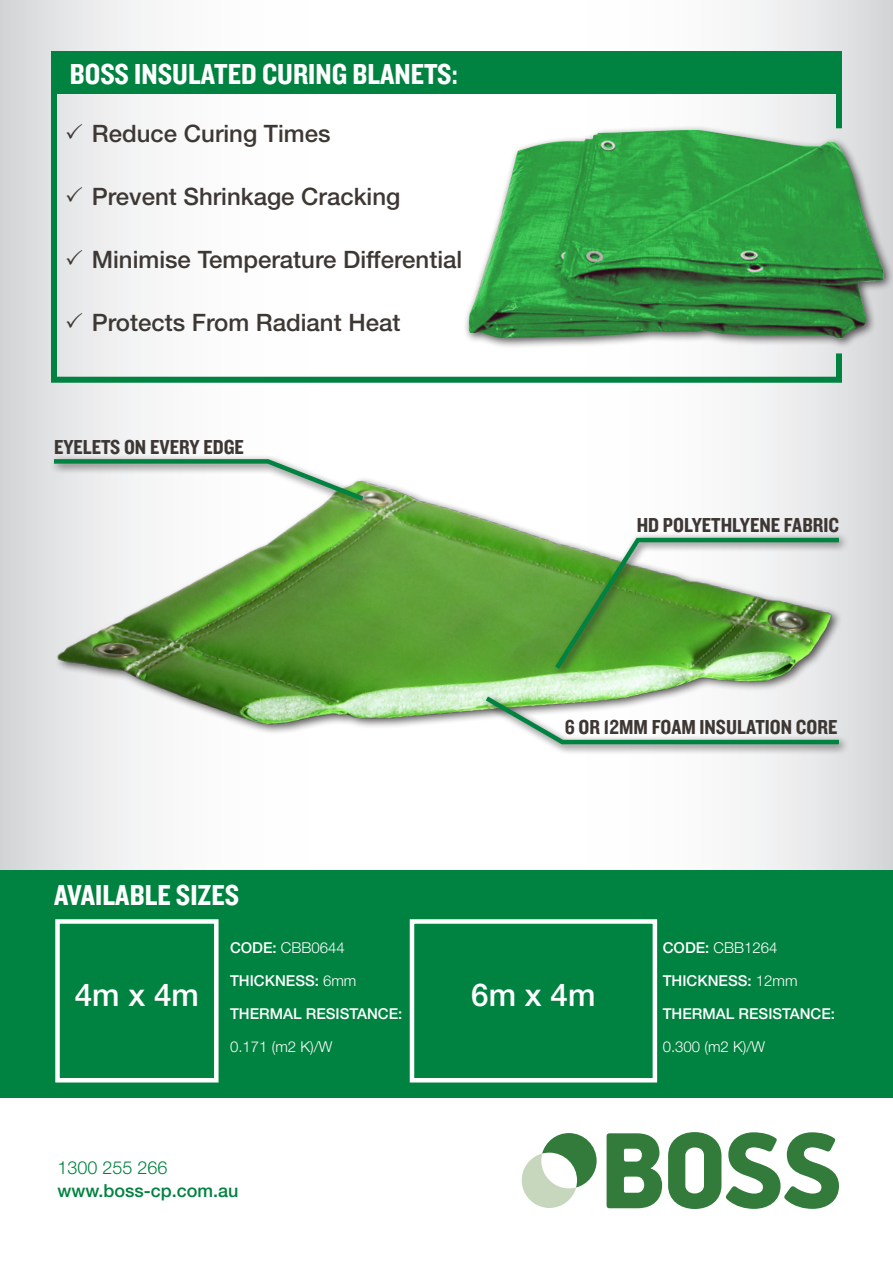
<style>
.page{position:relative;width:893px;height:1263px;background:#fff}
.page>*{position:absolute;margin:0;border:0;box-sizing:border-box;transform-origin:0 0}
.t1{font:500 31.5px "Helvetica Neue LT Std";color:#fff}
.t2{font:30px "Knockout HTF50 Welterweight";color:#fff}
.t3{font:500 24px "Helvetica Neue LT Std";color:#3e3835}
.t4{font:21px "Knockout HTF50 Welterweight";color:#3e3835}
.t5{font:500 18px "Helvetica Neue LT Std";color:#008240}
.t6{font:300 18px "Helvetica Neue LT Std";color:#008240}
.t7{font:500 15px "Helvetica Neue LT Std";color:#fff}
.t8{font:300 15px "Helvetica Neue LT Std";color:#fff}
.s1{font-weight:500}
.s2{font-weight:300}
</style>
<div class="page">
<div style="left:0;top:870px;width:893px;height:228px;background:#008240"></div>
<svg style="left:745px;top:0;width:148px;height:870px"></svg>
<svg style="left:0;top:0;width:149px;height:870px;background:#dedfe1"></svg>
<svg style="left:607px;top:1133px;width:55px;height:75px"></svg>
<svg style="left:668px;top:1132px;width:171px;height:77px"></svg>
<svg style="left:522px;top:1133px;width:75px;height:75px"></svg>
<img style="left:745px;top:74px;width:148px;height:320px">
<svg style="left:48px;top:48px;width:797px;height:338px"></svg>
<img style="left:54px;top:432px;width:784px;height:320px">
<div style="left:49px;top:454px;width:325px;height:57px;background:#231f20;opacity:.75"></div>
<svg style="left:49px;top:457px;width:319px;height:47px"></svg>
<div style="left:551px;top:533px;width:299px;height:146px;background:#231f20;opacity:.75"></div>
<img style="left:551px;top:536px;width:292px;height:138px">
<div style="left:482px;top:692px;width:368px;height:63px;background:#231f20;opacity:.75"></div>
<svg style="left:481px;top:692px;width:362px;height:54px"></svg>
<div style="left:55px;top:919px;width:164px;height:163px;border:4px solid #fff"></div>
<div style="left:410px;top:919px;width:247px;height:163px;border:4px solid #fff"></div>
<p class="t2" style="left:70px;top:58px;width:390px">BOSS INSULATED CURING BLANETS:</p>
<p class="t3" style="left:65px;top:119px;width:267px">✓ Reduce Curing Times</p>
<p class="t3" style="left:65px;top:182px;width:337px">✓ Prevent Shrinkage Cracking</p>
<p class="t3" style="left:65px;top:245px;width:399px">✓ Minimise Temperature Differential</p>
<p class="t3" style="left:65px;top:308px;width:337px">✓ Protects From Radiant Heat</p>
<p class="t4" style="left:54px;top:436px;width:191px">EYELETS ON EVERY EDGE</p>
<p class="t2" style="left:54px;top:879px;width:187px">AVAILABLE SIZES</p>
<p class="t4" style="left:637px;top:514px;width:204px">HD POLYETHLYENE FABRIC</p>
<p class="t4" style="left:565px;top:716px;width:274px">6 OR 12MM FOAM INSULATION CORE</p>
<p class="t8" style="left:230px;top:938px;width:116px"><span class="s1">CODE:</span> CBB0644</p>
<p class="t7" style="left:230px;top:971px;width:128px">THICKNESS: <span class="s2">6mm</span></p>
<p class="t7" style="left:230px;top:1004px;width:174px">THERMAL RESISTANCE:</p>
<p class="t8" style="left:230px;top:1037px;width:104px">0.171 (m2 K)/W</p>
<p class="t1" style="left:75px;top:976px;width:126px">4m x 4m</p>
<p class="t1" style="left:471px;top:976px;width:126px">6m x 4m</p>
<p class="t6" style="left:57px;top:1156px;width:112px">1300 255 266</p>
<p class="t5" style="left:57px;top:1179px;width:183px">www.boss-cp.com.au</p>
<p class="t8" style="left:663px;top:938px;width:116px"><span class="s1">CODE:</span> CBB1264</p>
<p class="t7" style="left:663px;top:971px;width:136px">THICKNESS: <span class="s2">12mm</span></p>
<p class="t7" style="left:663px;top:1004px;width:174px">THERMAL RESISTANCE:</p>
<p class="t8" style="left:663px;top:1037px;width:104px">0.300 (m2 K)/W</p>
</div>
